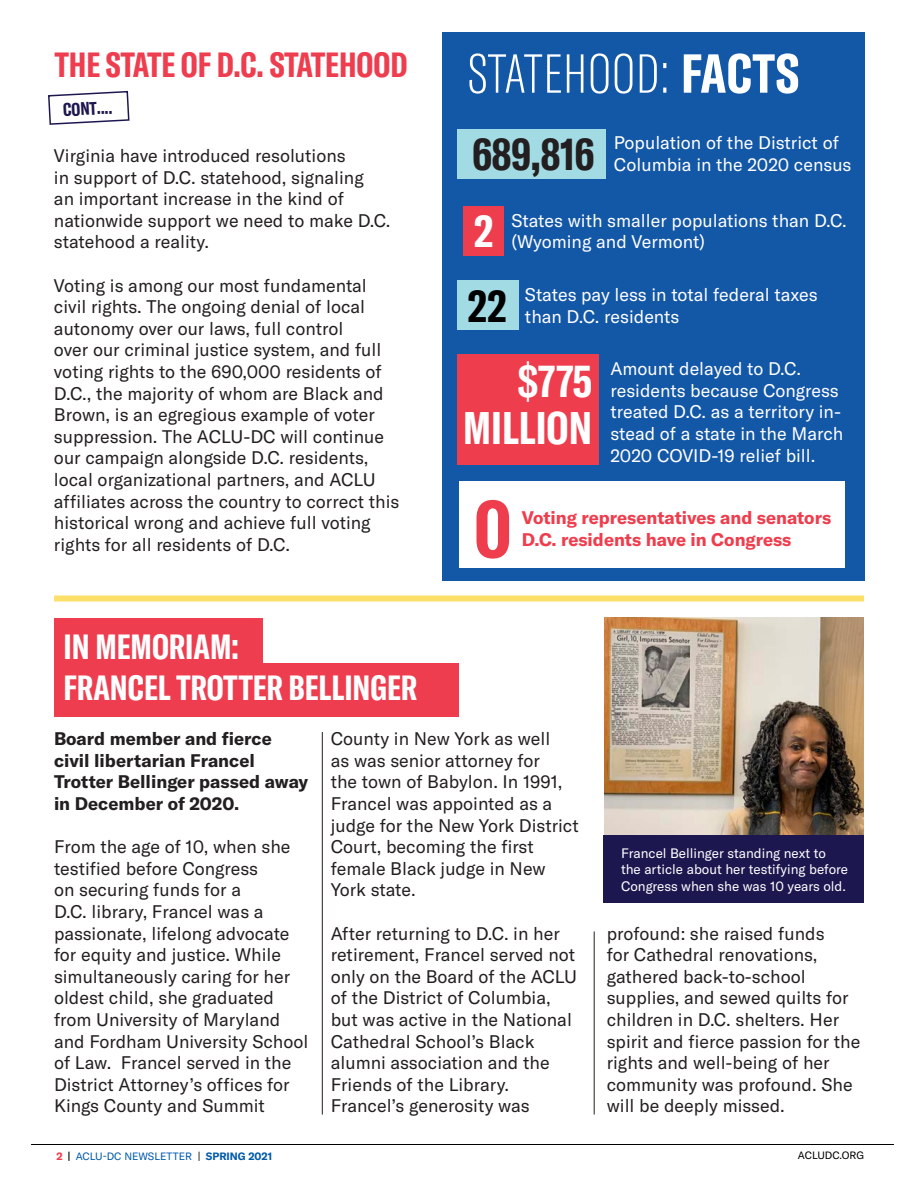
<style>
.page{position:relative;width:918px;height:1188px;background:#fff}
.page>*{position:absolute;margin:0;border:0;box-sizing:border-box;transform-origin:0 0}
.t1{font:700 extra-condensed 81px "GT America";color:#ee3d4d}
.t2{font:100 extra-condensed 54px "GT America";letter-spacing:.02em;color:#fff}
.t3{font:700 extra-condensed 45px "GT America";color:#fff}
.t4{font:700 extra-condensed 45px "GT America";color:#231f20}
.t5{font:700 extra-condensed 45px "GT America";color:#000}
.t6{font:700 extra-condensed 34.5px "GT America";color:#fff}
.t7{font:700 extra-condensed 34.5px "GT America";color:#ee3d4f}
.Paragraph_Style_1{font:18px/21.6px "GT America";color:#231f20}
.t8{font:18px/21.6px "GT America";color:#fff}
.Paragraph_Style_1-2{font:700 18px/21.6px "GT America";color:#231f20}
.t9{font:700 18px/21.6px "GT America";color:#ee3d4d}
.Paragraph_Style_1-3{font:700 extra-condensed 18px "GT America";color:#1d1750}
.t10{font:13.5px/16.2px "GT America";color:#fff}
.t11{font:10.5px "GT America";color:#015aaa}
.t12{font:10.5px "GT America";color:#000}
.s1{font-weight:700}
.s2{font-weight:700;color:#ee3d4d}
.s3{font-weight:700;color:#000}
.s4{color:#000}
</style>
<div class="page">
<hr style="left:31px;top:1144px;width:863px;height:1px;background:#000">
<div style="left:442px;top:32px;width:424px;height:548px;background:#1357a7"></div>
<div style="left:458px;top:354px;width:141px;height:110px;background:#ee3d4d"></div>
<div style="left:458px;top:281px;width:61px;height:49px;background:#a2dbe4"></div>
<div style="left:464px;top:206px;width:40px;height:49px;background:#ee3d4d"></div>
<img style="left:604px;top:618px;width:260px;height:218px">
<svg style="left:48px;top:90px;width:82px;height:35px"></svg>
<div style="left:458px;top:129px;width:148px;height:49px;background:#a2dbe4"></div>
<div style="left:54px;top:596px;width:810px;height:6px;background:#fce069"></div>
<div style="left:54px;top:618px;width:209px;height:54px;background:#ee3d4f"></div>
<div style="left:54px;top:663px;width:405px;height:54px;background:#ee3d4f"></div>
<div style="left:604px;top:836px;width:260px;height:67px;background:#1d1750"></div>
<hr style="left:322px;top:732px;width:1px;height:382px;background:#241e1b">
<hr style="left:594px;top:932px;width:1px;height:182px;background:#241e1b">
<div style="left:460px;top:482px;width:385px;height:86px;background:#fff"></div>
<p class="t7" style="left:55px;top:44px;width:354px">THE STATE OF D.C. STATEHOOD</p>
<p class="Paragraph_Style_1-3" style="left:62px;top:99px;width:51px;rotate:-3deg">CONT....</p>
<p class="Paragraph_Style_1" style="left:54px;top:145px;width:338px">Virginia have introduced resolutions<br>in support of D.C. statehood, signaling<br>an important increase in the kind of nationwide support we need to make D.C. statehood a reality.</p>
<p class="Paragraph_Style_1" style="left:54px;top:274px;width:347px">Voting is among our most fundamental civil rights. The ongoing denial of local autonomy over our laws, full control<br>over our criminal justice system, and full voting rights to the 690,000 residents of D.C., the majority of whom are Black and Brown, is an egregious example of voter suppression. The ACLU-DC will continue our campaign alongside D.C. residents, local organizational partners, and ACLU affiliates across the country to correct this historical wrong and achieve full voting rights for all residents of D.C.</p>
<p class="t6" style="left:63px;top:626px;width:177px">IN MEMORIAM:</p>
<p class="t6" style="left:63px;top:667px;width:355px">FRANCEL TROTTER BELLINGER</p>
<p class="t2" style="left:468px;top:44px;width:332px">STATEHOOD: <span class="s1">FACTS</span></p>
<p class="t4" style="left:472px;top:127px;width:123px">689,816</p>
<p class="t8" style="left:614px;top:132px;width:239px">Population of the District of<br>Columbia in the 2020 census</p>
<p class="t8" style="left:511px;top:210px;width:337px">States with smaller populations than D.C. (Wyoming and Vermont)</p>
<p class="t8" style="left:525px;top:284px;width:294px">States pay less in total federal taxes than D.C. residents</p>
<p class="t3" style="left:474px;top:204px;width:21px">2</p>
<p class="t5" style="left:468px;top:279px;width:40px">22</p>
<p class="t3" style="left:518px;top:354px;width:76px">$775</p>
<p class="t3" style="left:463px;top:401px;width:130px">MILLION</p>
<p class="t8" style="left:610px;top:358px;width:234px">Amount delayed to D.C. residents because Congress treated D.C. as a territory in&shy;stead of a state in the March<br>2020 COVID-19 relief bill.</p>
<p class="t1" style="left:474px;top:480px;width:39px">0</p>
<p class="t9" style="left:522px;top:507px;width:311px">Voting representatives and senators<br>D.C. residents have in Congress</p>
<p class="Paragraph_Style_1-2" style="left:54px;top:728px;width:256px">Board member and fierce civil libertarian Francel<br>Trotter Bellinger passed away in December of 2020.</p>
<p class="Paragraph_Style_1" style="left:54px;top:836px;width:256px">From the age of 10, when she testified before Congress<br>on securing funds for a<br>D.C. library, Francel was a passionate, lifelong advocate for equity and justice. While simultaneously caring for her oldest child, she graduated from University of Maryland and Fordham University School of Law. Francel served in the<br>District Attorney’s offices for<br>Kings County and Summit</p>
<p class="Paragraph_Style_1" style="left:331px;top:728px;width:250px">County in New York as well<br>as was senior attorney for<br>the town of Babylon. In 1991,<br>Francel was appointed as a judge for the New York District<br>Court, becoming the first female Black judge in New<br>York state.</p>
<p class="Paragraph_Style_1" style="left:331px;top:922px;width:248px">After returning to D.C. in her retirement, Francel served not only on the Board of the ACLU of the District of Columbia, but was active in the National<br>Cathedral School’s Black alumni association and the<br>Friends of the Library.<br>Francel’s generosity was</p>
<p class="Paragraph_Style_1" style="left:607px;top:922px;width:255px">profound: she raised funds<br>for Cathedral renovations, gathered back-to-school supplies, and sewed quilts for children in D.C. shelters. Her spirit and fierce passion for the rights and well-being of her community was profound. She will be deeply missed.</p>
<p class="t10" style="left:621px;top:845px;width:229px">Francel Bellinger standing next to the article about her testifying before<br>Congress when she was 10 years old.</p>
<p class="t11" style="left:57px;top:1151px;width:217px"><span class="s2">2</span> <span class="s3">|</span> ACLU-DC NEWSLETTER <span class="s4">|</span> <span class="s1">SPRING 2021</span></p>
<p class="t12" style="left:798px;top:1149px;width:68px">ACLUDC.ORG</p>
</div>
